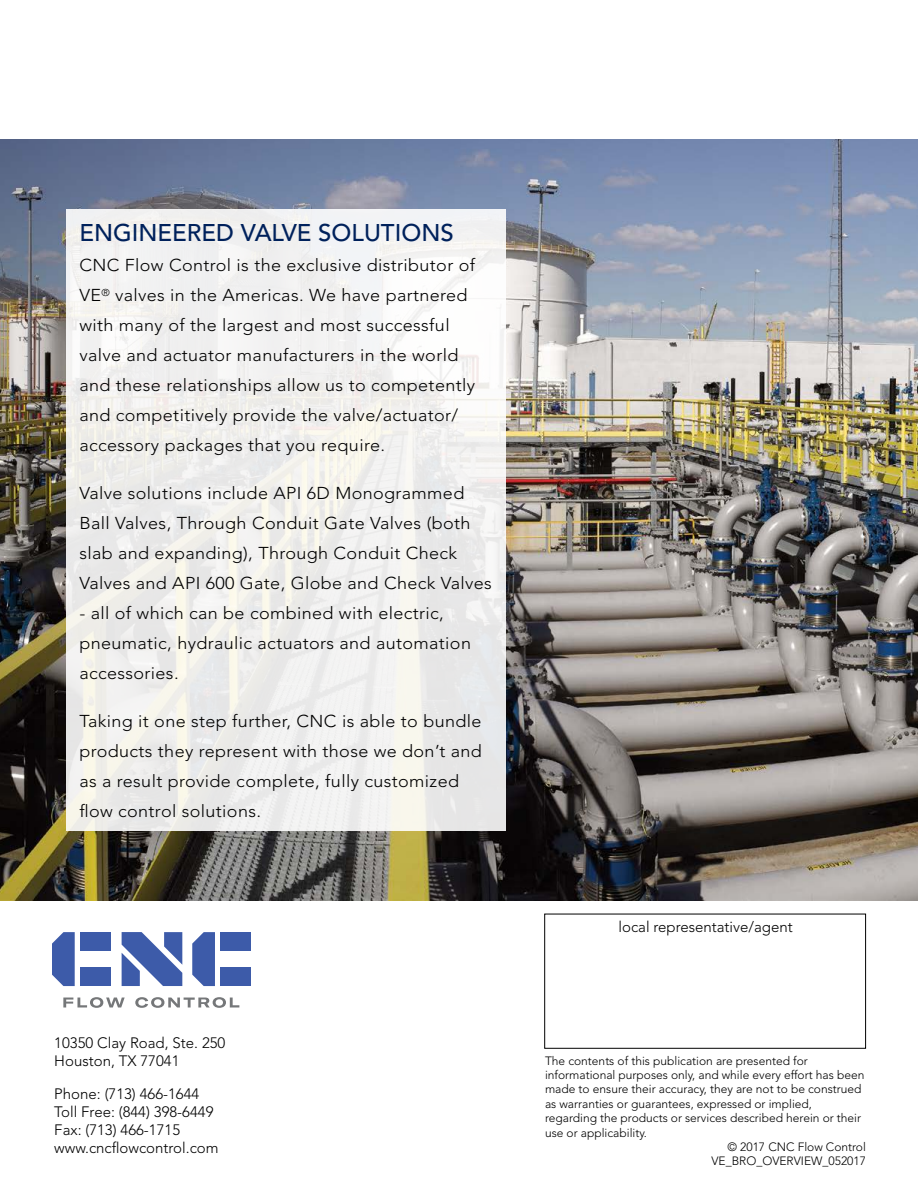
<style>
.page{position:relative;width:918px;height:1188px;background:#fff}
.page>*{position:absolute;margin:0;border:0;box-sizing:border-box;transform-origin:0 0}
.t1{font:500 24px "Avenir";color:#00215b}
.t2{font:300 17.1px/30px "Avenir";letter-spacing:.02em;color:#000;scale:1.05 1}
.t3{font:300 15px/18px "Avenir";color:#000}
.t4{font:300 12px "Avenir";color:#000}
</style>
<div class="page">
<img style="left:0;top:140px;width:918px;height:761px">
<div style="left:544px;top:914px;width:322px;height:135px;border:1px solid #000"></div>
<div style="left:66px;top:209px;width:439px;height:622px;background:#f1f0ee"></div>
<svg style="left:122px;top:932px;width:60px;height:54px"></svg>
<div style="left:80px;top:932px;width:30px;height:18px;background:#3d5ba9"></div>
<div style="left:80px;top:968px;width:30px;height:18px;background:#3d5ba9"></div>
<svg style="left:52px;top:932px;width:23px;height:54px"></svg>
<div style="left:221px;top:932px;width:30px;height:18px;background:#3d5ba9"></div>
<div style="left:221px;top:968px;width:30px;height:18px;background:#3d5ba9"></div>
<svg style="left:192px;top:932px;width:23px;height:54px"></svg>
<svg style="left:63px;top:997px;width:62px;height:11px"></svg>
<svg style="left:135px;top:997px;width:104px;height:11px"></svg>
<h1 class="t1" style="left:79px;top:219px;width:376px">ENGINEERED VALVE SOLUTIONS</h1>
<p class="t2" style="left:79px;top:250px;width:378px">CNC Flow Control is the exclusive distributor of VE<sup>®</sup> valves in the Americas. We have partnered with many of the largest and most successful valve and actuator manufacturers in the world and these relationships allow us to competently and competitively provide the valve/actuator/ accessory packages that you require.</p>
<p class="t2" style="left:79px;top:478px;width:394px">Valve solutions include API 6D Monogrammed Ball Valves, Through Conduit Gate Valves (both slab and expanding), Through Conduit Check Valves and API 600 Gate, Globe and Check Valves</p>
<p class="t2" style="left:79px;top:598px;width:375px">- all of which can be combined with electric, pneumatic, hydraulic actuators and automation accessories.</p>
<p class="t2" style="left:79px;top:706px;width:385px">Taking it one step further, CNC is able to bundle products they represent with those we don’t and as a result provide complete, fully customized flow control solutions.</p>
<p class="t3" style="left:54px;top:1034px;width:173px">10350 Clay Road, Ste. 250<br>Houston, TX 77041</p>
<p class="t3" style="left:54px;top:1085px;width:166px">Phone: (713) 466-1644<br>Toll Free: (844) 398-6449<br>Fax: (713) 466-1715 www.cncflowcontrol.com</p>
<p class="t3" style="left:619px;top:917px;width:176px">local representative/agent</p>
<p class="t4" style="left:545px;top:1053px;width:264px">The contents of this publication are presented for</p>
<p class="t4" style="left:545px;top:1068px;width:321px">informational purposes only, and while every effort has been</p>
<p class="t4" style="left:545px;top:1082px;width:318px">made to ensure their accuracy, they are not to be construed</p>
<p class="t4" style="left:545px;top:1097px;width:269px">as warranties or guarantees, expressed or implied,</p>
<p class="t4" style="left:545px;top:1111px;width:318px">regarding the products or services described herein or their</p>
<p class="t4" style="left:545px;top:1125px;width:104px">use or applicability.</p>
<p class="t4" style="left:728px;top:1140px;width:140px">© 2017 CNC Flow Control</p>
<p class="t4" style="left:712px;top:1154px;width:156px">VE_BRO_OVERVIEW_052017</p>
</div>
